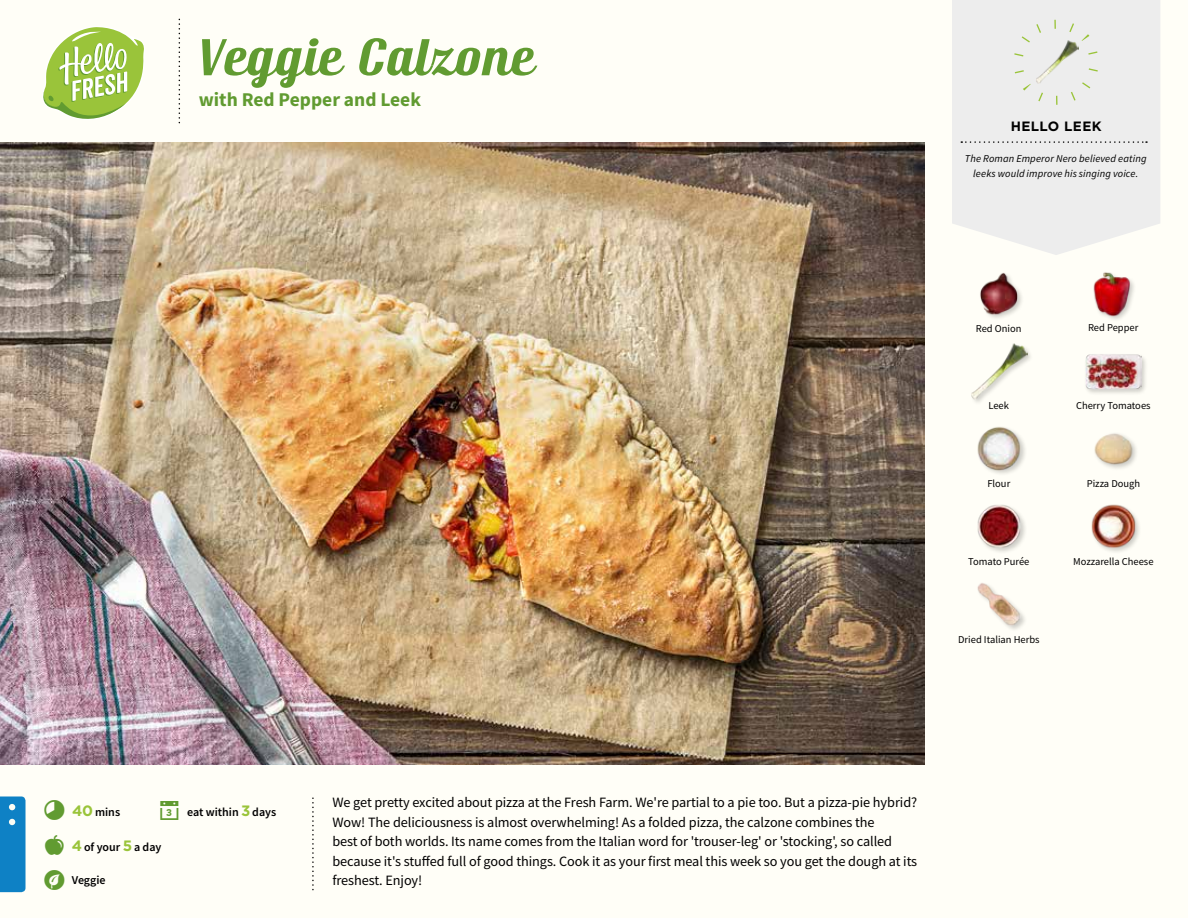
<style>
.page{position:relative;width:1188px;height:918px;background:#fffef7}
.page>*{position:absolute;margin:0;border:0;box-sizing:border-box;transform-origin:0 0}
.t1{font:54px "Ritts Cursive";color:#619b31}
.t2{font:24px "hellofresh icon font";color:#619b31}
.t3{font:700 19.5px "Source Sans Pro";color:#619b31}
.t4{font:14.25px/19.5px "Source Sans Pro";letter-spacing:-.005em;color:#000}
.t5{font:700 13.5px "Gotham";letter-spacing:.03em;color:#000}
.t6{font:600 12px "Source Sans Pro";color:#000}
.t7{font:10.5px "Source Sans Pro";color:#000}
.t8{font:italic 10.5px/14.7px "Source Sans Pro";letter-spacing:.01em;color:#000;text-align:center}
.s1{font-family:"Gotham";font-weight:700;font-size:15px;color:#9ac43a}
</style>
<div class="page">
<img style="left:1094px;top:433px;width:42px;height:36px">
<img style="left:977px;top:427px;width:48px;height:47px">
<img style="left:1093px;top:272px;width:41px;height:48px">
<img style="left:980px;top:272px;width:42px;height:46px">
<div style="left:1084px;top:353px;width:65px;height:43px;background:#000;opacity:.2"></div>
<img style="left:1085px;top:353px;width:57px;height:43px">
<div style="left:970px;top:343px;width:64px;height:63px;background:#000;opacity:.2"></div>
<img style="left:970px;top:343px;width:57px;height:56px">
<img style="left:977px;top:583px;width:48px;height:47px">
<img style="left:1091px;top:504px;width:48px;height:48px">
<img style="left:977px;top:505px;width:48px;height:47px">
<svg style="left:43px;top:27px;width:101px;height:92px"></svg>
<div style="left:952px;top:0;width:208px;height:255px;background:#ededed"></div>
<svg style="left:961px;top:141px;width:186px;height:2px"></svg>
<img style="left:1035px;top:39px;width:44px;height:44px">
<div style="left:1014px;top:20px;width:85px;height:85px;border:9px dashed #9ac43a;border-radius:50%"></div>
<svg style="left:0;top:796px;width:26px;height:96px;background:#1a87c7"></svg>
<img style="left:0;top:142px;width:925px;height:623px">
<h1 class="t1" style="left:199px;top:26px;width:338px">Veggie Calzone</h1>
<h3 class="t3" style="left:199px;top:87px;width:224px">with Red Pepper and Leek</h3>
<p class="t5" style="left:1011px;top:117px;width:92px">HELLO LEEK</p>
<p class="t8" style="left:965px;top:151px;width:183px">The Roman Emperor Nero believed eating leeks would improve his singing voice.</p>
<p class="t7" style="left:976px;top:322px;width:47px">Red Onion</p>
<p class="t7" style="left:1088px;top:321px;width:52px">Red Pepper</p>
<p class="t7" style="left:988px;top:399px;width:22px">Leek</p>
<p class="t7" style="left:1076px;top:399px;width:76px">Cherry Tomatoes</p>
<p class="t7" style="left:987px;top:477px;width:24px">Flour</p>
<p class="t7" style="left:1087px;top:477px;width:55px">Pizza Dough</p>
<p class="t7" style="left:968px;top:555px;width:63px">Tomato Purée</p>
<p class="t7" style="left:1073px;top:555px;width:82px">Mozzarella Cheese</p>
<p class="t7" style="left:958px;top:633px;width:83px">Dried Italian Herbs</p>
<h2 class="t2" style="left:158px;top:800px;width:25px">▪</h2>
<p class="t6" style="left:72px;top:839px;width:91px"><span class="s1">4</span> of your <span class="s1">5</span> a day</p>
<p class="t6" style="left:72px;top:804px;width:49px"><span class="s1">40</span> mins</p>
<p class="t6" style="left:187px;top:804px;width:91px">eat within <span class="s1">3</span> days</p>
<p class="t6" style="left:72px;top:872px;width:35px">Veggie</p>
<p class="t4" style="left:332px;top:793px;width:586px">We get pretty excited about pizza at the Fresh Farm. We're partial to a pie too. But a pizza-pie hybrid?<br>Wow! The deliciousness is almost overwhelming! As a folded pizza, the calzone combines the<br>best of both worlds. Its name comes from the Italian word for 'trouser-leg' or 'stocking', so called because it's stuffed full of good things. Cook it as your first meal this week so you get the dough at its freshest. Enjoy!</p>
</div>
